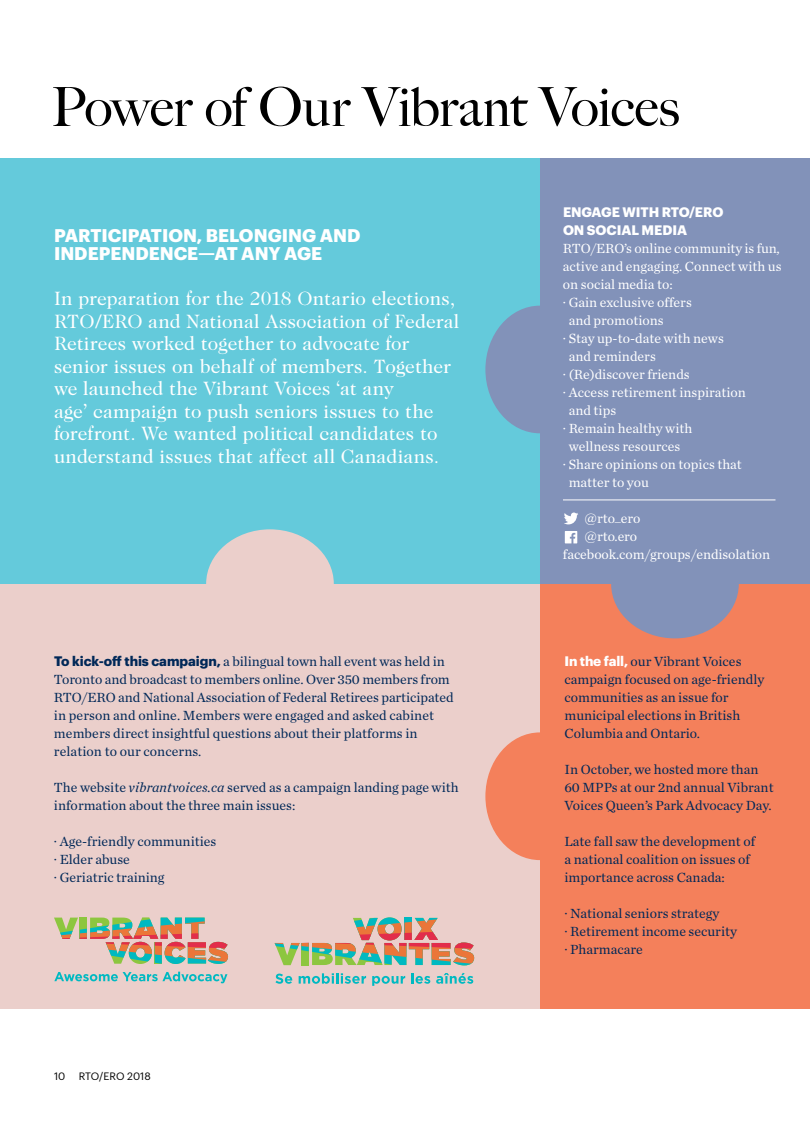
<style>
.page{position:relative;width:810px;height:1134px;background:#fff}
.page>*{position:absolute;margin:0;border:0;box-sizing:border-box;transform-origin:0 0}
.t1{font:500 54px "Big Caslon";letter-spacing:-.015em;color:#000}
.t2{font:19.5px/22.5px "Caslon Two Twenty Four";letter-spacing:.005em;color:#fff}
.t3{font:700 18px/18px "Graphik";color:#fff}
.t4{font:13.8px/18px "Chronicle Text G1";color:#002858}
.t5{font:13.8px "Chronicle Text G1";color:#fff}
.t6{font:700 13.5px/18px "Graphik";letter-spacing:-.005em;color:#fff}
.t7{font:10.5px "Graphik";letter-spacing:.005em;color:#000}
.s1{font-family:"Graphik";font-weight:700;font-size:13.5px}
.s2{font-style:italic}
.s3{font-family:"Graphik";font-weight:700;font-size:13.5px;color:#fff}
</style>
<div class="page">
<div style="left:540px;top:159px;width:270px;height:425px;background:#8292b9"></div>
<div style="left:0;top:159px;width:540px;height:425px;background:#64cadb"></div>
<div style="left:540px;top:584px;width:270px;height:425px;background:#f4805b"></div>
<div style="left:0;top:584px;width:540px;height:425px;background:#ebcfcb"></div>
<div style="left:611px;top:529px;width:128px;height:109px;background:#8292b9;border-radius:50%"></div>
<div style="left:485px;top:306px;width:109px;height:127px;background:#8292b9;border-radius:50%"></div>
<div style="left:485px;top:732px;width:109px;height:128px;background:#f4805b;border-radius:50%"></div>
<div style="left:206px;top:529px;width:128px;height:109px;background:#ebcfcb;border-radius:50%"></div>
<svg style="left:54px;top:972px;width:173px;height:11px"></svg>
<svg style="left:54px;top:917px;width:174px;height:47px"></svg>
<svg style="left:275px;top:974px;width:17px;height:10px"></svg>
<svg style="left:299px;top:973px;width:67px;height:11px"></svg>
<svg style="left:372px;top:976px;width:33px;height:10px"></svg>
<svg style="left:411px;top:973px;width:19px;height:11px"></svg>
<svg style="left:436px;top:973px;width:37px;height:11px"></svg>
<svg style="left:275px;top:917px;width:199px;height:48px"></svg>
<hr style="left:563px;top:500px;width:213px;height:1px;background:#fff">
<svg style="left:564px;top:513px;width:14px;height:11px"></svg>
<svg style="left:565px;top:531px;width:12px;height:12px"></svg>
<h1 class="t1" style="left:51px;top:63px;width:630px">Power of Our Vibrant Voices</h1>
<h3 class="t3" style="left:54px;top:225px;width:308px">PARTICIPATION, BELONGING AND<br>INDEPENDENCE—AT ANY AGE</h3>
<p class="t2" style="left:54px;top:287px;width:407px">In preparation for the 2018 Ontario elections, RTO/ERO and National Association of Federal Retirees worked together to advocate for senior issues on behalf of members. Together we launched the Vibrant Voices ‘at any<br>age’ campaign to push seniors issues to the forefront. We wanted political candidates to understand issues that affect all Canadians.</p>
<p class="t4" style="left:54px;top:652px;width:401px"><span class="s1">To kick-off this campaign,</span> a bilingual town hall event was held in Toronto and broadcast to members online. Over 350 members from RTO/ERO and National Association of Federal Retirees participated in person and online. Members were engaged and asked cabinet members direct insightful questions about their platforms in relation to our concerns.</p>
<p class="t4" style="left:54px;top:778px;width:406px">The website <span class="s2">vibrantvoices.ca</span> served as a campaign landing page with information about the three main issues:</p>
<p class="t4" style="left:54px;top:832px;width:164px">· Age-friendly communities · Elder abuse<br>· Geriatric training</p>
<p class="t7" style="left:54px;top:1068px;width:13px">10</p>
<p class="t7" style="left:79px;top:1068px;width:74px">RTO/ERO 2018</p>
<p class="t6" style="left:563px;top:202px;width:162px">ENGAGE WITH RTO/ERO<br>ON SOCIAL MEDIA</p>
<p class="t5" style="left:563px;top:240px;width:218px">RTO/ERO’s online community is fun,</p>
<p class="t5" style="left:563px;top:258px;width:220px">active and engaging. Connect with us</p>
<p class="t5" style="left:563px;top:276px;width:111px">on social media to:</p>
<p class="t5" style="left:563px;top:294px;width:130px">· Gain exclusive offers</p>
<p class="t5" style="left:569px;top:312px;width:96px">and promotions</p>
<p class="t5" style="left:563px;top:330px;width:163px">· Stay up-to-date with news</p>
<p class="t5" style="left:569px;top:348px;width:89px">and reminders</p>
<p class="t5" style="left:563px;top:366px;width:128px">· (Re)discover friends</p>
<p class="t5" style="left:563px;top:384px;width:185px">· Access retirement inspiration</p>
<p class="t5" style="left:569px;top:402px;width:49px">and tips</p>
<p class="t5" style="left:563px;top:420px;width:131px">· Remain healthy with</p>
<p class="t5" style="left:569px;top:438px;width:113px">wellness resources</p>
<p class="t5" style="left:563px;top:456px;width:180px">· Share opinions on topics that</p>
<p class="t5" style="left:569px;top:474px;width:82px">matter to you</p>
<p class="t5" style="left:585px;top:510px;width:58px">@rto_ero</p>
<p class="t5" style="left:585px;top:528px;width:54px">@rto.ero</p>
<p class="t5" style="left:563px;top:546px;width:209px">facebook.com/groups/endisolation</p>
<p class="t4" style="left:564px;top:652px;width:201px"><span class="s3">In the fall,</span> our Vibrant Voices campaign focused on age-friendly communities as an issue for municipal elections in British<br>Columbia and Ontario.</p>
<p class="t4" style="left:564px;top:760px;width:211px">In October, we hosted more than<br>60 MPPs at our 2nd annual Vibrant<br>Voices Queen’s Park Advocacy Day.</p>
<p class="t4" style="left:564px;top:832px;width:192px">Late fall saw the development of a national coalition on issues of importance across Canada:</p>
<p class="t4" style="left:564px;top:904px;width:174px">· National seniors strategy<br>· Retirement income security · Pharmacare</p>
</div>
